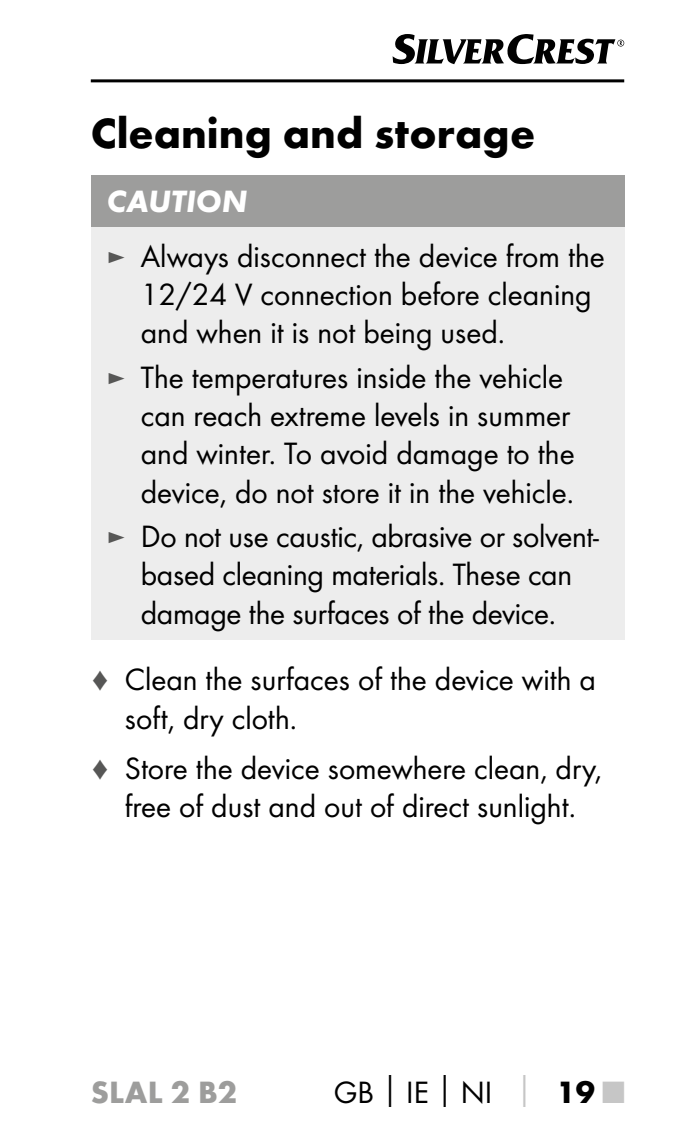
<style>
.page{position:relative;width:681px;height:1134px;background:#fff}
.page>*{position:absolute;margin:0;border:0;box-sizing:border-box;transform-origin:0 0}
.t1{font:700 44px "Futura";color:#000}
.t2{font:32px/38.4px "Futura Boo";color:#000}
.t3{font:700 32px "Futura";color:#9d9d9c}
.t4{font:italic 700 32px "Futura";color:#fff}
.s1{font-size:28px;color:#575756}
.s2{font-family:"Futura";font-weight:700}
.s3{font-family:"Futura";font-weight:700;color:#c6c6c6}
</style>
<div class="page">
<hr style="left:91px;top:79px;width:533px;height:3px;background:#000">
<svg style="left:392px;top:34px;width:232px;height:30px"></svg>
<div style="left:91px;top:176px;width:533px;height:51px;background:#9d9d9c"></div>
<div style="left:91px;top:227px;width:533px;height:413px;background:#ededed"></div>
<h1 class="t1" style="left:91px;top:106px;width:445px">Cleaning and storage</h1>
<p class="t4" style="left:107px;top:181px;width:142px">CAUTION</p>
<p class="t2" style="left:141px;top:237px;width:465px;text-indent:-34px"><span class="s1">►</span> Always disconnect the device from the<br>12/24 V connection before cleaning and when it is not being used.</p>
<p class="t2" style="left:141px;top:357px;width:435px;text-indent:-34px"><span class="s1">►</span> The temperatures inside the vehicle can reach extreme levels in summer and winter. To avoid damage to the device, do not store it in the vehicle.</p>
<p class="t2" style="left:107px;top:517px;width:493px;text-align:center"><span class="s1">►</span> Do not use caustic, abrasive or solvent&shy;based cleaning materials. These can damage the surfaces of the device.</p>
<p class="t2" style="left:125px;top:660px;width:472px;text-indent:-34px"><span class="s1">♦</span> Clean the surfaces of the device with a soft, dry cloth.</p>
<p class="t2" style="left:91px;top:748px;width:512px;text-align:center"><span class="s1">♦</span> Store the device somewhere clean, dry, free of dust and out of direct sunlight.</p>
<p class="t3" style="left:91px;top:1072px;width:148px">SLAL 2 B2</p>
<p class="t2" style="left:334px;top:1072px;width:292px">GB<span class="s2">│</span>IE<span class="s2">│</span>NI <span class="s3">│</span> <span class="s2">19</span> <span class="s3">■</span></p>
</div>
